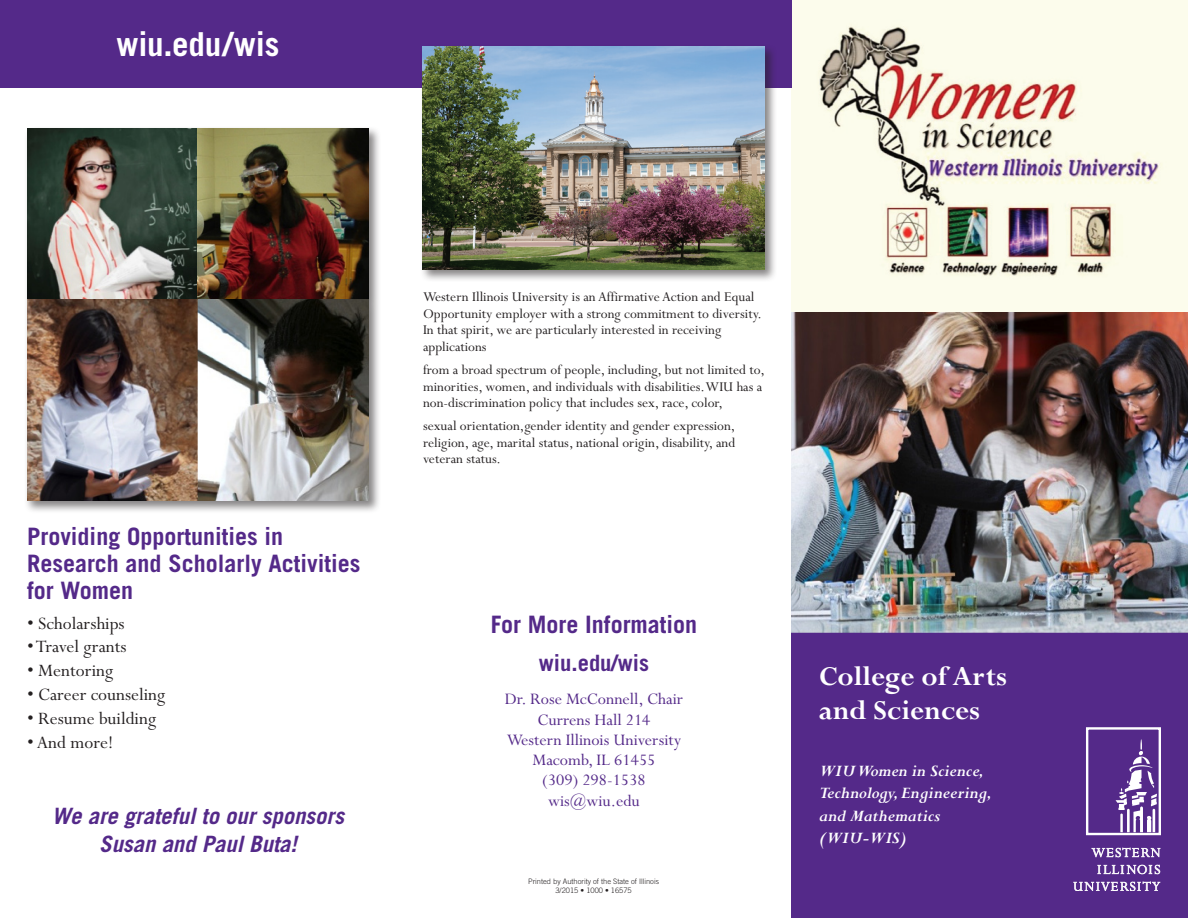
<style>
.page{position:relative;width:1188px;height:918px;background:#fff}
.page>*{position:absolute;margin:0;border:0;box-sizing:border-box;transform-origin:0 0}
.t1{font:700 33px "Trade Gothic";letter-spacing:-.005em;color:#fff}
.t2{font:700 30px/34.5px "Perpetua";color:#fff}
.t3{font:700 24px/27px "Trade Gothic";color:#542989}
.t4{font:italic 700 22.5px/28.5px "Trade Gothic";color:#542989;text-align:center}
.t5{font:700 22.5px "Trade Gothic";color:#542989}
.t6{font:19.5px "Perpetua";color:#231f20}
.t7{font:18px/20.2px "Perpetua";color:#542989;text-align:center}
.t8{font:italic 700 18px/22.5px "Perpetua";color:#fff}
.t9{font:15px/16.5px "Perpetua";color:#231f20}
.t10{font:300 7.5px/9px "Trade Gothic";color:#231f20;text-align:center}
</style>
<div class="page">
<div style="left:792px;top:628px;width:396px;height:290px;background:#542989"></div>
<img style="left:792px;top:0;width:396px;height:313px">
<div style="left:0;top:0;width:792px;height:88px;background:#542989"></div>
<div style="left:1086px;top:727px;width:75px;height:108px;border:2px solid #fff"></div>
<svg style="left:1116px;top:739px;width:41px;height:93px"></svg>
<svg style="left:1091px;top:848px;width:70px;height:9px"></svg>
<svg style="left:1097px;top:865px;width:63px;height:9px"></svg>
<svg style="left:1073px;top:881px;width:87px;height:10px"></svg>
<img style="left:792px;top:313px;width:396px;height:319px">
<div style="left:420px;top:43px;width:357px;height:239px;background:#231f20;opacity:.55"></div>
<img style="left:423px;top:46px;width:342px;height:224px">
<div style="left:24px;top:125px;width:357px;height:388px;background:#231f20;opacity:.55"></div>
<img style="left:27px;top:128px;width:342px;height:373px">
<h1 class="t1" style="left:116px;top:24px;width:165px">wiu.edu/wis</h1>
<h3 class="t3" style="left:27px;top:523px;width:335px">Providing Opportunities in<br>Research and Scholarly Activities for Women</h3>
<h3 class="t6" style="left:27px;top:613px;width:99px">• Scholarships</h3>
<h3 class="t6" style="left:27px;top:637px;width:101px">• Travel grants</h3>
<h3 class="t6" style="left:27px;top:661px;width:88px">• Mentoring</h3>
<h3 class="t6" style="left:27px;top:684px;width:140px">• Career counseling</h3>
<h3 class="t6" style="left:27px;top:708px;width:131px">• Resume building</h3>
<h3 class="t6" style="left:27px;top:732px;width:88px">• And more!</h3>
<h3 class="t4" style="left:52px;top:801px;width:294px">We are grateful to our sponsors<br>Susan and Paul Buta!</h3>
<p class="t9" style="left:423px;top:289px;width:340px">Western Illinois University is an Affirmative Action and Equal Opportunity employer with a strong commitment to diversity.<br>In that spirit, we are particularly interested in receiving applications</p>
<p class="t9" style="left:423px;top:362px;width:343px">from a broad spectrum of people, including, but not limited to, minorities, women, and individuals with disabilities. WIU has a non-discrimination policy that includes sex, race, color,</p>
<p class="t9" style="left:423px;top:418px;width:314px;text-align:justify">sexual orientation,gender identity and gender expression, religion, age, marital status, national origin, disability, and veteran status.</p>
<h3 class="t3" style="left:491px;top:611px;width:208px">For More Information</h3>
<h3 class="t5" style="left:539px;top:649px;width:112px">wiu.edu/wis</h3>
<p class="t7" style="left:505px;top:690px;width:180px">Dr. Rose McConnell, Chair<br>Currens Hall 214<br>Western Illinois University<br>Macomb, IL 61455<br>(309) 298-1538 wis@wiu.edu</p>
<p class="t10" style="left:528px;top:876px;width:132px">Printed by Authority of the State of Illinois<br>3/2015 • 1000 • 16575</p>
<h2 class="t2" style="left:819px;top:660px;width:190px">College of Arts and Sciences</h2>
<p class="t8" style="left:819px;top:760px;width:174px">WIU Women in Science,<br>Technology, Engineering, and Mathematics (WIU-WIS)</p>
</div>
